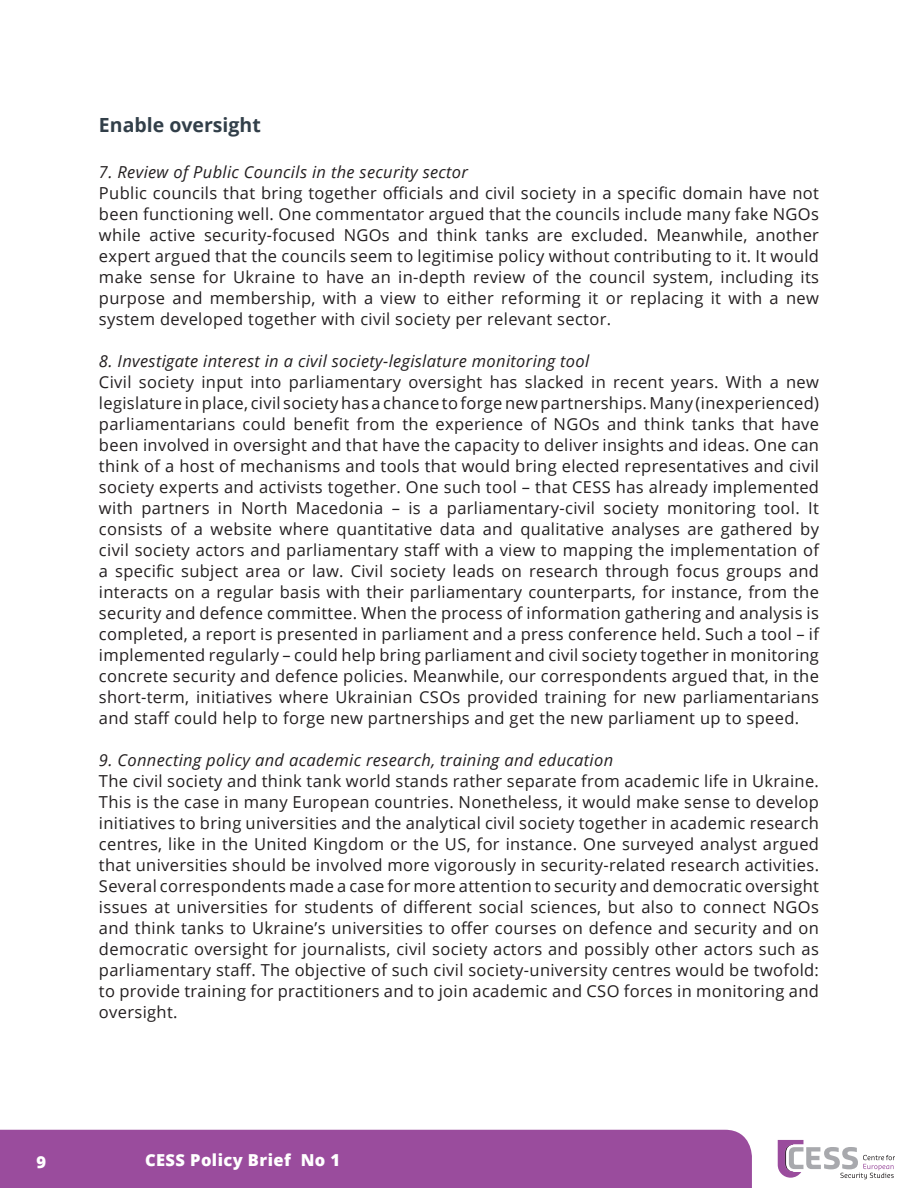
<style>
.page{position:relative;width:918px;height:1188px;background:#fff}
.page>*{position:absolute;margin:0;border:0;box-sizing:border-box;transform-origin:0 0}
.t1{font:700 19.5px "Open Sans";color:#323f49}
.t2{font:16.5px/21px "Open Sans";letter-spacing:.02em;color:#231f20;text-align:justify}
.t3{font:italic 16.5px "Open Sans";letter-spacing:.02em;color:#231f20}
.t4{font:800 16.5px "Open Sans";letter-spacing:.025em;color:#fff}
</style>
<div class="page">
<div style="left:0;top:1130px;width:752px;height:58px;background:#9a4c9d"></div>
<svg style="left:778px;top:1140px;width:117px;height:39px"></svg>
<p class="t1" style="left:99px;top:111px;width:163px">Enable oversight</p>
<p class="t3" style="left:99px;top:161px;width:371px">7. Review of Public Councils in the security sector</p>
<p class="t2" style="left:99px;top:182px;width:722px">Public councils that bring together officials and civil society in a specific domain have not been functioning well. One commentator argued that the councils include many fake NGOs while active security-focused NGOs and think tanks are excluded. Meanwhile, another expert argued that the councils seem to legitimise policy without contributing to it. It would make sense for Ukraine to have an in-depth review of the council system, including its purpose and membership, with a view to either reforming it or replacing it with a new system developed together with civil society per relevant sector.</p>
<p class="t3" style="left:99px;top:350px;width:492px">8. Investigate interest in a civil society-legislature monitoring tool</p>
<p class="t2" style="left:99px;top:371px;width:722px">Civil society input into parliamentary oversight has slacked in recent years. With a new legislature in place, civil society has a chance to forge new partnerships. Many (inexperienced) parliamentarians could benefit from the experience of NGOs and think tanks that have been involved in oversight and that have the capacity to deliver insights and ideas. One can think of a host of mechanisms and tools that would bring elected representatives and civil society experts and activists together. One such tool – that CESS has already implemented with partners in North Macedonia – is a parliamentary-civil society monitoring tool. It consists of a website where quantitative data and qualitative analyses are gathered by civil society actors and parliamentary staff with a view to mapping the implementation of a specific subject area or law. Civil society leads on research through focus groups and interacts on a regular basis with their parliamentary counterparts, for instance, from the security and defence committee. When the process of information gathering and analysis is completed, a report is presented in parliament and a press conference held. Such a tool – if implemented regularly – could help bring parliament and civil society together in monitoring concrete security and defence policies. Meanwhile, our correspondents argued that, in the short-term, initiatives where Ukrainian CSOs provided training for new parliamentarians and staff could help to forge new partnerships and get the new parliament up to speed.</p>
<p class="t3" style="left:99px;top:749px;width:516px">9. Connecting policy and academic research, training and education</p>
<p class="t2" style="left:99px;top:770px;width:722px">The civil society and think tank world stands rather separate from academic life in Ukraine.<br>This is the case in many European countries. Nonetheless, it would make sense to develop initiatives to bring universities and the analytical civil society together in academic research centres, like in the United Kingdom or the US, for instance. One surveyed analyst argued that universities should be involved more vigorously in security-related research activities.<br>Several correspondents made a case for more attention to security and democratic oversight issues at universities for students of different social sciences, but also to connect NGOs and think tanks to Ukraine’s universities to offer courses on defence and security and on democratic oversight for journalists, civil society actors and possibly other actors such as parliamentary staff. The objective of such civil society-university centres would be twofold: to provide training for practitioners and to join academic and CSO forces in monitoring and oversight.</p>
<p class="t4" style="left:37px;top:1149px;width:11px">9</p>
<p class="t4" style="left:145px;top:1147px;width:197px">CESS Policy Brief No 1</p>
</div>
